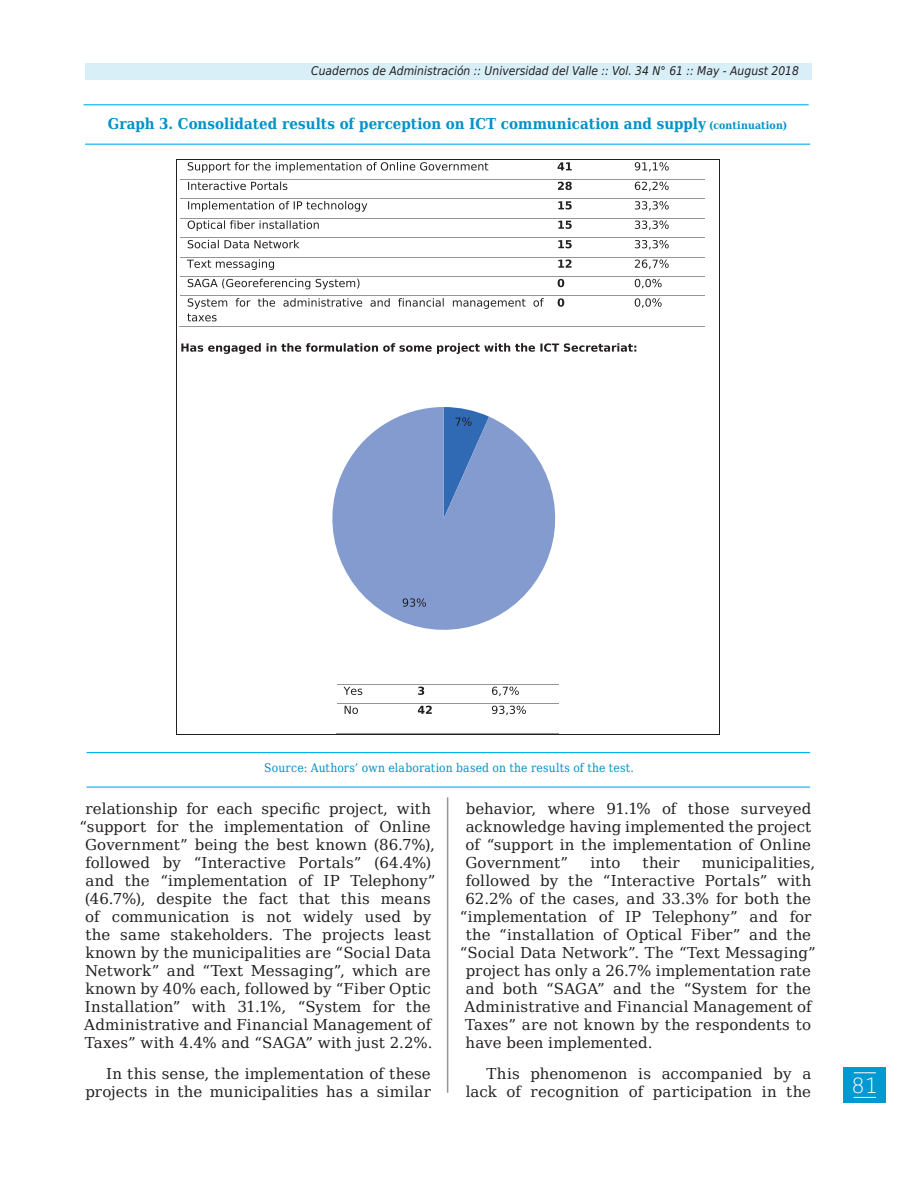
<style>
.page{position:relative;width:918px;height:1188px;background:#fff}
.page>*{position:absolute;margin:0;border:0;box-sizing:border-box;transform-origin:0 0}
.t1{font:200 21px "DejaVu Sans";color:#fff}
.cuerpo_de_texto{font:15px/18px "DejaVu Serif";letter-spacing:.005em;color:#231f20;text-align:right}
.Titulo_figura{font:700 15px "DejaVu Serif Condensed";color:#0092c8}
.t2{font:italic 12px "DejaVu Sans Condensed";color:#231f20}
.Pie_de_imagen{font:12px "DejaVu Serif Condensed";letter-spacing:.015em;color:#0092c8}
.s1{font-size:10.5px}
</style>
<div class="page">
<div style="left:844px;top:1067px;width:42px;height:36px;background:#0099d1"></div>
<svg style="left:854px;top:1072px;width:22px;height:1px"></svg>
<svg style="left:854px;top:1097px;width:22px;height:1px"></svg>
<div style="left:85px;top:63px;width:727px;height:17px;background:#d9eff8"></div>
<hr style="left:447px;top:797px;width:1px;height:296px;background:#939598">
<hr style="left:87px;top:752px;width:723px;height:1px;background:#00aeef">
<hr style="left:87px;top:787px;width:723px;height:1px;background:#00aeef">
<hr style="left:84px;top:104px;width:725px;height:1px;background:#00aeef">
<hr style="left:85px;top:144px;width:725px;height:1px;background:#00aeef">
<svg style="left:188px;top:162px;width:300px;height:11px"></svg>
<svg style="left:558px;top:162px;width:14px;height:8px"></svg>
<svg style="left:635px;top:162px;width:34px;height:10px"></svg>
<svg style="left:188px;top:181px;width:99px;height:9px"></svg>
<svg style="left:558px;top:182px;width:14px;height:8px"></svg>
<svg style="left:635px;top:182px;width:34px;height:9px"></svg>
<hr style="left:180px;top:179px;width:370px;height:1px;background:#939598">
<hr style="left:551px;top:179px;width:76px;height:1px;background:#939598">
<hr style="left:628px;top:179px;width:76px;height:1px;background:#939598">
<svg style="left:188px;top:201px;width:179px;height:11px"></svg>
<svg style="left:558px;top:201px;width:14px;height:9px"></svg>
<svg style="left:635px;top:201px;width:34px;height:10px"></svg>
<hr style="left:180px;top:198px;width:370px;height:1px;background:#939598">
<hr style="left:551px;top:198px;width:76px;height:1px;background:#939598">
<hr style="left:628px;top:198px;width:76px;height:1px;background:#939598">
<svg style="left:188px;top:220px;width:131px;height:11px"></svg>
<svg style="left:558px;top:221px;width:14px;height:8px"></svg>
<svg style="left:635px;top:221px;width:34px;height:9px"></svg>
<hr style="left:180px;top:218px;width:370px;height:1px;background:#939598">
<hr style="left:551px;top:218px;width:76px;height:1px;background:#939598">
<hr style="left:628px;top:218px;width:76px;height:1px;background:#939598">
<svg style="left:188px;top:240px;width:111px;height:8px"></svg>
<svg style="left:558px;top:240px;width:14px;height:8px"></svg>
<svg style="left:635px;top:240px;width:34px;height:10px"></svg>
<hr style="left:180px;top:237px;width:370px;height:1px;background:#939598">
<hr style="left:551px;top:237px;width:76px;height:1px;background:#939598">
<hr style="left:628px;top:237px;width:76px;height:1px;background:#939598">
<svg style="left:187px;top:259px;width:87px;height:11px"></svg>
<svg style="left:558px;top:260px;width:14px;height:8px"></svg>
<svg style="left:635px;top:260px;width:34px;height:9px"></svg>
<hr style="left:180px;top:257px;width:370px;height:1px;background:#939598">
<hr style="left:551px;top:257px;width:76px;height:1px;background:#939598">
<hr style="left:628px;top:257px;width:76px;height:1px;background:#939598">
<svg style="left:188px;top:279px;width:172px;height:10px"></svg>
<svg style="left:558px;top:279px;width:6px;height:8px"></svg>
<svg style="left:635px;top:279px;width:27px;height:9px"></svg>
<hr style="left:180px;top:276px;width:370px;height:1px;background:#939598">
<hr style="left:551px;top:276px;width:76px;height:1px;background:#939598">
<hr style="left:628px;top:276px;width:76px;height:1px;background:#939598">
<svg style="left:187px;top:298px;width:357px;height:23px"></svg>
<svg style="left:558px;top:298px;width:6px;height:9px"></svg>
<svg style="left:635px;top:298px;width:27px;height:10px"></svg>
<hr style="left:180px;top:296px;width:370px;height:1px;background:#939598">
<hr style="left:551px;top:296px;width:76px;height:1px;background:#939598">
<hr style="left:628px;top:296px;width:76px;height:1px;background:#939598">
<hr style="left:179px;top:326px;width:371px;height:1px;background:#939598">
<hr style="left:550px;top:326px;width:77px;height:1px;background:#939598">
<hr style="left:627px;top:326px;width:77px;height:1px;background:#939598">
<svg style="left:181px;top:343px;width:455px;height:11px"></svg>
<svg style="left:344px;top:687px;width:18px;height:8px"></svg>
<svg style="left:418px;top:687px;width:6px;height:8px"></svg>
<svg style="left:492px;top:687px;width:27px;height:9px"></svg>
<hr style="left:337px;top:684px;width:74px;height:1px;background:#939598">
<hr style="left:411px;top:684px;width:74px;height:1px;background:#939598">
<hr style="left:485px;top:684px;width:73px;height:1px;background:#939598">
<svg style="left:345px;top:706px;width:13px;height:8px"></svg>
<svg style="left:418px;top:706px;width:14px;height:8px"></svg>
<svg style="left:492px;top:706px;width:34px;height:9px"></svg>
<hr style="left:337px;top:703px;width:74px;height:1px;background:#939598">
<hr style="left:411px;top:703px;width:74px;height:1px;background:#939598">
<hr style="left:485px;top:703px;width:73px;height:1px;background:#939598">
<hr style="left:336px;top:733px;width:75px;height:1px;background:#939598">
<hr style="left:410px;top:733px;width:75px;height:1px;background:#939598">
<hr style="left:484px;top:733px;width:74px;height:1px;background:#939598">
<hr style="left:176px;top:159px;width:543px;height:1px;background:#231f20">
<hr style="left:176px;top:159px;width:1px;height:575px;background:#231f20">
<hr style="left:176px;top:734px;width:543px;height:1px;background:#231f20">
<hr style="left:719px;top:159px;width:1px;height:575px;background:#231f20">
<svg style="left:332px;top:407px;width:224px;height:223px;fill:#839bcf"></svg>
<svg style="left:444px;top:407px;width:45px;height:111px;background:#5c84c1"></svg>
<svg style="left:403px;top:598px;width:23px;height:9px"></svg>
<p class="t2" style="left:311px;top:62px;width:489px">Cuadernos de Administración :: Universidad del Valle :: Vol. 34 N° 61 :: May - August 2018</p>
<p class="Titulo_figura" style="left:108px;top:112px;width:681px">Graph 3. Consolidated results of perception on ICT communication and supply <span class="s1">(continuation)</span></p>
<p class="Pie_de_imagen" style="left:264px;top:759px;width:371px">Source: Authors’ own elaboration based on the results of the test.</p>
<p class="cuerpo_de_texto" style="left:80px;top:799px;width:358px;text-align:center">relationship for each specific project, with “support for the implementation of Online Government” being the best known (86.7%), followed by “Interactive Portals” (64.4%) and the “implementation of IP Telephony” (46.7%), despite the fact that this means of communication is not widely used by the same stakeholders. The projects least known by the municipalities are “Social Data Network” and “Text Messaging”, which are known by 40% each, followed by “Fiber Optic Installation” with 31.1%, “System for the Administrative and Financial Management of Taxes” with 4.4% and “SAGA” with just 2.2%.</p>
<p class="cuerpo_de_texto" style="left:85px;top:1064px;width:347px">In this sense, the implementation of these projects in the municipalities has a similar</p>
<p class="cuerpo_de_texto" style="left:466px;top:799px;width:347px;text-align:justify">behavior, where 91.1% of those surveyed acknowledge having implemented the project of “support in the implementation of Online Government”</p>
<p class="cuerpo_de_texto" style="left:590px;top:853px;width:32px">into</p>
<p class="cuerpo_de_texto" style="left:643px;top:853px;width:39px">their</p>
<p class="cuerpo_de_texto" style="left:702px;top:853px;width:115px">municipalities,</p>
<p class="cuerpo_de_texto" style="left:466px;top:871px;width:347px">followed by the “Interactive Portals” with</p>
<p class="cuerpo_de_texto" style="left:466px;top:889px;width:347px">62.2% of the cases, and 33.3% for both the</p>
<p class="cuerpo_de_texto" style="left:460px;top:907px;width:353px">“implementation of IP Telephony” and for</p>
<p class="cuerpo_de_texto" style="left:466px;top:925px;width:347px">the “installation of Optical Fiber” and the</p>
<p class="cuerpo_de_texto" style="left:460px;top:943px;width:358px">“Social Data Network”. The “Text Messaging”</p>
<p class="cuerpo_de_texto" style="left:466px;top:961px;width:347px">project has only a 26.7% implementation rate</p>
<p class="cuerpo_de_texto" style="left:466px;top:979px;width:347px">and both “SAGA” and the “System for the</p>
<p class="cuerpo_de_texto" style="left:465px;top:997px;width:348px">Administrative and Financial Management of</p>
<p class="cuerpo_de_texto" style="left:465px;top:1015px;width:348px">Taxes” are not known by the respondents to</p>
<p class="cuerpo_de_texto" style="left:466px;top:1033px;width:188px">have been implemented.</p>
<p class="cuerpo_de_texto" style="left:466px;top:1064px;width:347px">This phenomenon is accompanied by a lack of recognition of participation in the</p>
<p class="t1" style="left:851px;top:1069px;width:28px">81</p>
</div>
